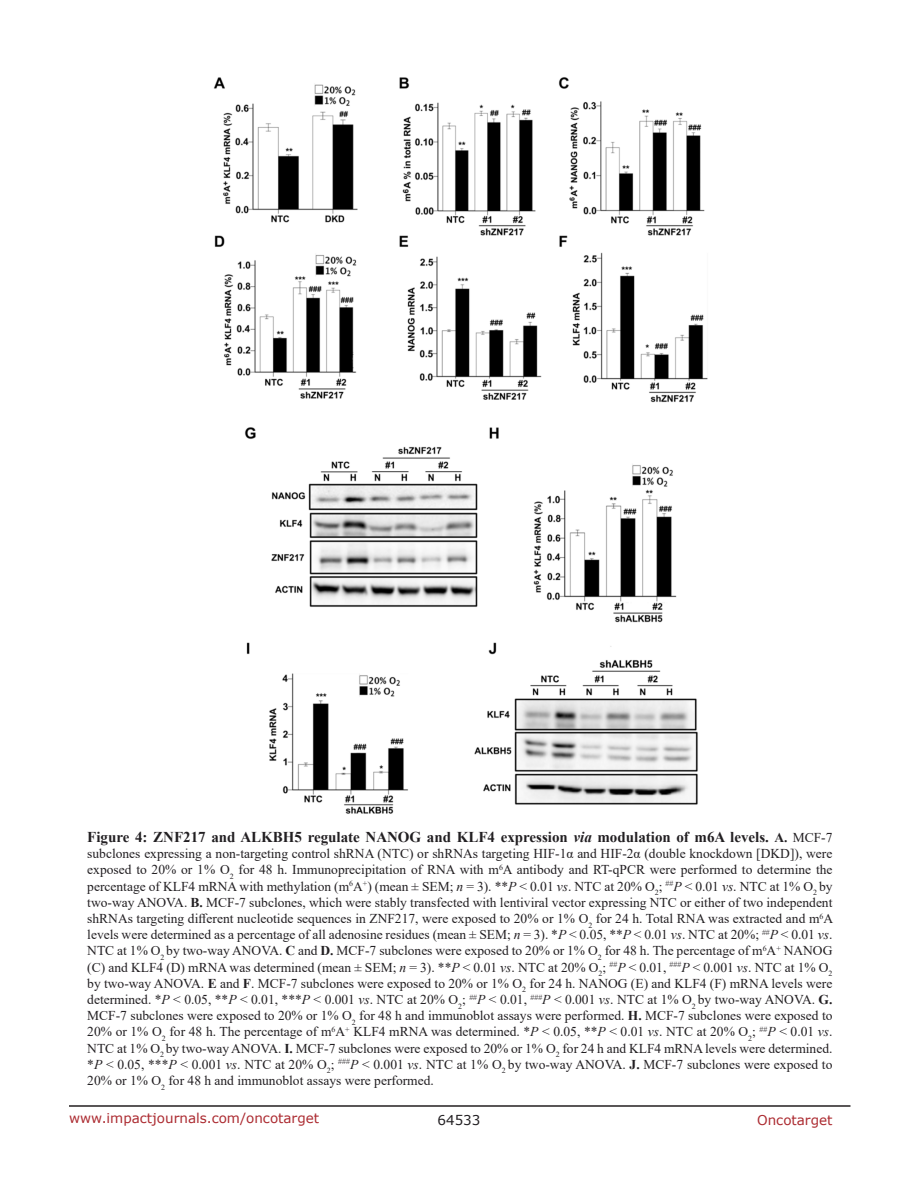
<style>
.page{position:relative;width:918px;height:1188px;background:#fff}
.page>*{position:absolute;margin:0;border:0;box-sizing:border-box;transform-origin:0 0}
.FigureText{font:700 15px "Times New Roman";color:#221f22}
.FigureText-2{font:13.5px/16.2px "Times New Roman";color:#221f22;text-align:justify}
.t1{font:13.5px "Verdana";color:#ac2b31}
.t2{font:13.5px "Verdana";color:#221f22}
.s1{font-style:italic}
.s2{font-size:13.5px}
.s3{font-weight:400;font-size:13.5px}
.s4{font-weight:700}
</style>
<div class="page">
<hr style="left:69px;top:1105px;width:781px;height:2px;background:#231f20">
<img style="left:213px;top:77px;width:495px;height:737px">
<p class="FigureText" style="left:87px;top:826px;width:747px">Figure 4: ZNF217 and ALKBH5 regulate NANOG and KLF4 expression <span class="s1">via</span> modulation of m6A levels. <span class="s2">A.</span> <span class="s3">MCF-7</span></p>
<p class="FigureText-2" style="left:87px;top:845px;width:747px">subclones expressing a non-targeting control shRNA (NTC) or shRNAs targeting HIF-1α and HIF-2α (double knockdown [DKD]), were exposed to 20% or 1% O<sub>2</sub> for 48 h. Immunoprecipitation of RNA with m<sup>6</sup>A antibody and RT-qPCR were performed to determine the percentage of KLF4 mRNA with methylation (m<sup>6</sup>A<sup>+</sup>) (mean ± SEM; <span class="s1">n</span> = 3). **<span class="s1">P</span> &lt; 0.01 <span class="s1">vs</span>. NTC at 20% O<sub>2</sub>; <sup>##</sup><span class="s1">P</span> &lt; 0.01 <span class="s1">vs</span>. NTC at 1% O<sub>2</sub> by two-way ANOVA. <span class="s4">B.</span> MCF-7 subclones, which were stably transfected with lentiviral vector expressing NTC or either of two independent shRNAs targeting different nucleotide sequences in ZNF217, were exposed to 20% or 1% O<sub>2</sub> for 24 h. Total RNA was extracted and m<sup>6</sup>A levels were determined as a percentage of all adenosine residues (mean ± SEM; <span class="s1">n</span> = 3). *<span class="s1">P</span> &lt; 0.05, **<span class="s1">P</span> &lt; 0.01 <span class="s1">vs</span>. NTC at 20%; <sup>##</sup><span class="s1">P</span> &lt; 0.01 <span class="s1">vs</span>.<br>NTC at 1% O<sub>2</sub> by two-way ANOVA. <span class="s4">C</span> and <span class="s4">D.</span> MCF-7 subclones were exposed to 20% or 1% O<sub>2</sub> for 48 h. The percentage of m<sup>6</sup>A<sup>+</sup> NANOG (C) and KLF4 (D) mRNA was determined (mean ± SEM; <span class="s1">n</span> = 3). **<span class="s1">P</span> &lt; 0.01 <span class="s1">vs</span>. NTC at 20% O<sub>2</sub>; <sup>##</sup><span class="s1">P</span> &lt; 0.01, <sup>###</sup><span class="s1">P</span> &lt; 0.001 <span class="s1">vs</span>. NTC at 1% O<sub>2 </sub>by two-way ANOVA. <span class="s4">E</span> and <span class="s4">F</span>. MCF-7 subclones were exposed to 20% or 1% O<sub>2</sub> for 24 h. NANOG (E) and KLF4 (F) mRNA levels were determined. *<span class="s1">P</span> &lt; 0.05, **<span class="s1">P</span> &lt; 0.01, ***<span class="s1">P</span> &lt; 0.001 <span class="s1">vs</span>. NTC at 20% O<sub>2</sub>; <sup>##</sup><span class="s1">P</span> &lt; 0.01, <sup>###</sup><span class="s1">P</span> &lt; 0.001 <span class="s1">vs</span>. NTC at 1% O<sub>2</sub> by two-way ANOVA. <span class="s4">G.<br></span>MCF-7 subclones were exposed to 20% or 1% O<sub>2</sub> for 48 h and immunoblot assays were performed. <span class="s4">H.</span> MCF-7 subclones were exposed to 20% or 1% O<sub>2</sub> for 48 h. The percentage of m<sup>6</sup>A<sup>+</sup> KLF4 mRNA was determined. *<span class="s1">P</span> &lt; 0.05, **<span class="s1">P</span> &lt; 0.01 <span class="s1">vs</span>. NTC at 20% O<sub>2</sub>; <sup>##</sup><span class="s1">P</span> &lt; 0.01 <span class="s1">vs</span>.<br>NTC at 1% O<sub>2</sub> by two-way ANOVA. <span class="s4">I.</span> MCF-7 subclones were exposed to 20% or 1% O<sub>2</sub> for 24 h and KLF4 mRNA levels were determined. *<span class="s1">P</span> &lt; 0.05, ***<span class="s1">P</span> &lt; 0.001 <span class="s1">vs</span>. NTC at 20% O<sub>2</sub>; <sup>###</sup><span class="s1">P</span> &lt; 0.001 <span class="s1">vs</span>. NTC at 1% O<sub>2</sub> by two-way ANOVA. <span class="s4">J.</span> MCF-7 subclones were exposed to 20% or 1% O<sub>2</sub> for 48 h and immunoblot assays were performed.</p>
<p class="t1" style="left:69px;top:1109px;width:252px">www.impactjournals.com/oncotarget</p>
<p class="t2" style="left:438px;top:1111px;width:44px">64533</p>
<p class="t1" style="left:757px;top:1111px;width:77px">Oncotarget</p>
</div>
